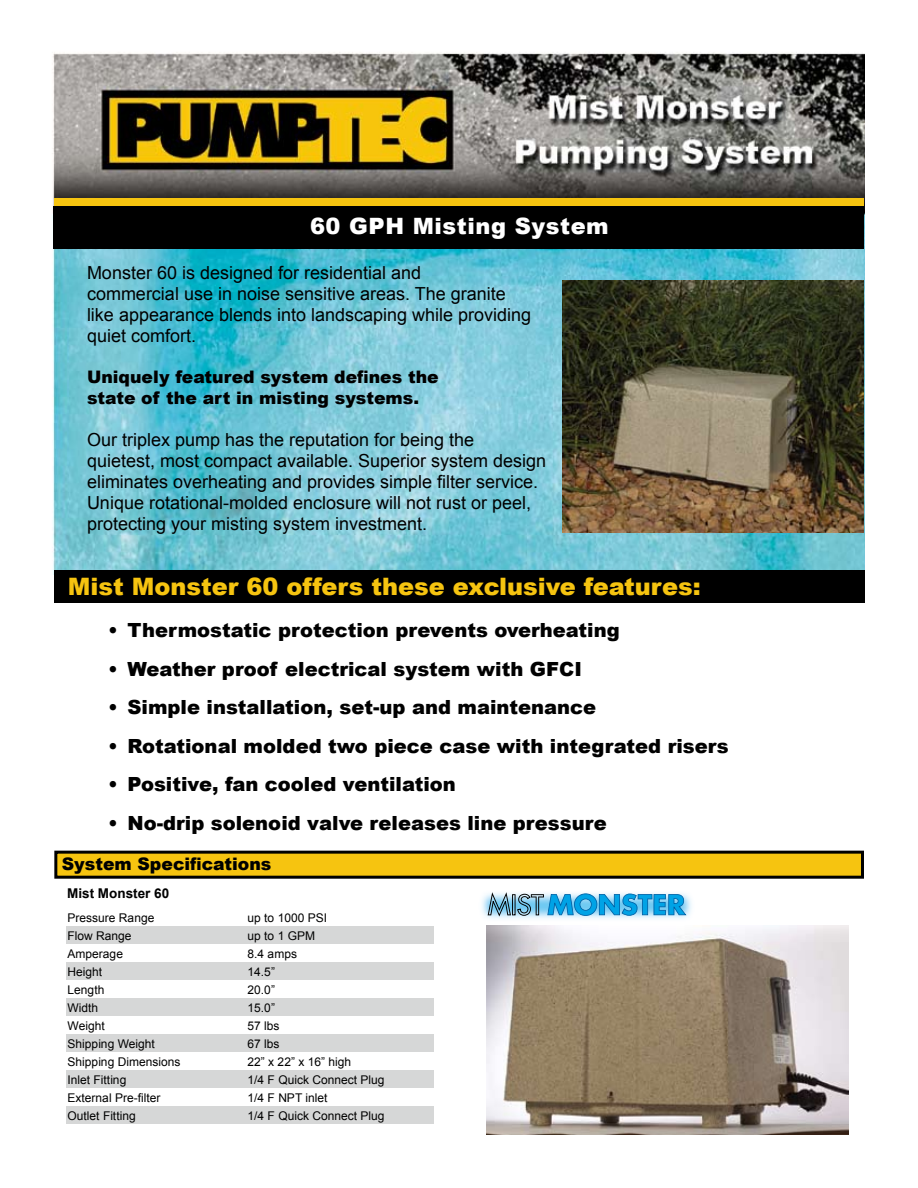
<style>
.page{position:relative;width:918px;height:1188px;background:#fff}
.page>*{position:absolute;margin:0;border:0;box-sizing:border-box;transform-origin:0 0}
.t1{font:900 24px "Arial";color:#f6c410}
.t2{font:900 22.5px "Arial";letter-spacing:.025em;color:#fff}
.t3{font:900 19.5px "Arial";color:#000}
.t4{font:18px/21px "Arial";color:#000}
.t5{font:900 17.25px/21px "Arial";color:#000}
.t6{font:700 13.5px "Arial";color:#000}
.t7{font:12px "Arial";color:#000}
</style>
<div class="page">
<img style="left:52px;top:52px;width:812px;height:522px">
<div style="left:54px;top:206px;width:810px;height:43px;background:#000"></div>
<div style="left:54px;top:198px;width:810px;height:8px;background:#f6c410"></div>
<div style="left:67px;top:926px;width:367px;height:18px;background:#d6d7d7"></div>
<div style="left:67px;top:962px;width:367px;height:18px;background:#d6d7d7"></div>
<div style="left:67px;top:998px;width:367px;height:18px;background:#d6d7d7"></div>
<div style="left:67px;top:1034px;width:367px;height:18px;background:#d6d7d7"></div>
<div style="left:67px;top:1070px;width:367px;height:18px;background:#d6d7d7"></div>
<div style="left:67px;top:1106px;width:367px;height:18px;background:#d6d7d7"></div>
<div style="left:56px;top:852px;width:806px;height:25px;background:#f6c410"></div>
<div style="left:54px;top:851px;width:810px;height:28px;border:3px solid #000"></div>
<img style="left:563px;top:281px;width:301px;height:251px">
<div style="left:54px;top:570px;width:810px;height:32px;background:#000"></div>
<img style="left:481px;top:894px;width:211px;height:25px">
<svg style="left:488px;top:892px;width:198px;height:25px;background:#5fb1d8"></svg>
<img style="left:486px;top:926px;width:363px;height:208px">
<p class="t2" style="left:310px;top:213px;width:300px">60 GPH Misting System</p>
<p class="t4" style="left:87px;top:262px;width:446px">Monster 60 is designed for residential and<br>commercial use in noise sensitive areas. The granite like appearance blends into landscaping while providing quiet comfort.</p>
<p class="t5" style="left:87px;top:367px;width:353px">Uniquely featured system defines the state of the art in misting systems.</p>
<p class="t4" style="left:87px;top:429px;width:461px">Our triplex pump has the reputation for being the quietest, most compact available. Superior system design eliminates overheating and provides simple filter service.<br>Unique rotational-molded enclosure will not rust or peel, protecting your misting system investment.</p>
<h1 class="t1" style="left:68px;top:573px;width:634px">Mist Monster 60 offers these exclusive features:</h1>
<p class="t3" style="left:108px;top:619px;width:513px">• Thermostatic protection prevents overheating</p>
<p class="t3" style="left:108px;top:658px;width:475px">• Weather proof electrical system with GFCI</p>
<p class="t3" style="left:108px;top:696px;width:490px">• Simple installation, set-up and maintenance</p>
<p class="t3" style="left:108px;top:735px;width:622px">• Rotational molded two piece case with integrated risers</p>
<p class="t3" style="left:108px;top:773px;width:349px">• Positive, fan cooled ventilation</p>
<p class="t3" style="left:108px;top:812px;width:500px">• No-drip solenoid valve releases line pressure</p>
<p class="t5" style="left:62px;top:854px;width:211px">System Specifications</p>
<p class="t6" style="left:67px;top:886px;width:104px">Mist Monster 60</p>
<p class="t7" style="left:68px;top:911px;width:88px">Pressure Range</p>
<p class="t7" style="left:248px;top:911px;width:81px">up to 1000 PSI</p>
<p class="t7" style="left:68px;top:929px;width:66px">Flow Range</p>
<p class="t7" style="left:248px;top:929px;width:69px">up to 1 GPM</p>
<p class="t7" style="left:68px;top:947px;width:57px">Amperage</p>
<p class="t7" style="left:248px;top:947px;width:51px">8.4 amps</p>
<p class="t7" style="left:68px;top:965px;width:36px">Height</p>
<p class="t7" style="left:248px;top:965px;width:29px">14.5”</p>
<p class="t7" style="left:68px;top:983px;width:38px">Length</p>
<p class="t7" style="left:248px;top:983px;width:29px">20.0”</p>
<p class="t7" style="left:68px;top:1001px;width:32px">Width</p>
<p class="t7" style="left:248px;top:1001px;width:29px">15.0”</p>
<p class="t7" style="left:68px;top:1019px;width:39px">Weight</p>
<p class="t7" style="left:248px;top:1019px;width:34px">57 lbs</p>
<p class="t7" style="left:68px;top:1037px;width:89px">Shipping Weight</p>
<p class="t7" style="left:248px;top:1037px;width:34px">67 lbs</p>
<p class="t7" style="left:68px;top:1055px;width:114px">Shipping Dimensions</p>
<p class="t7" style="left:248px;top:1055px;width:105px">22” x 22” x 16” high</p>
<p class="t7" style="left:68px;top:1073px;width:60px">Inlet Fitting</p>
<p class="t7" style="left:248px;top:1073px;width:138px">1/4 F Quick Connect Plug</p>
<p class="t7" style="left:68px;top:1091px;width:94px">External Pre-filter</p>
<p class="t7" style="left:248px;top:1091px;width:81px">1/4 F NPT inlet</p>
<p class="t7" style="left:68px;top:1109px;width:70px">Outlet Fitting</p>
<p class="t7" style="left:248px;top:1109px;width:138px">1/4 F Quick Connect Plug</p>
</div>
